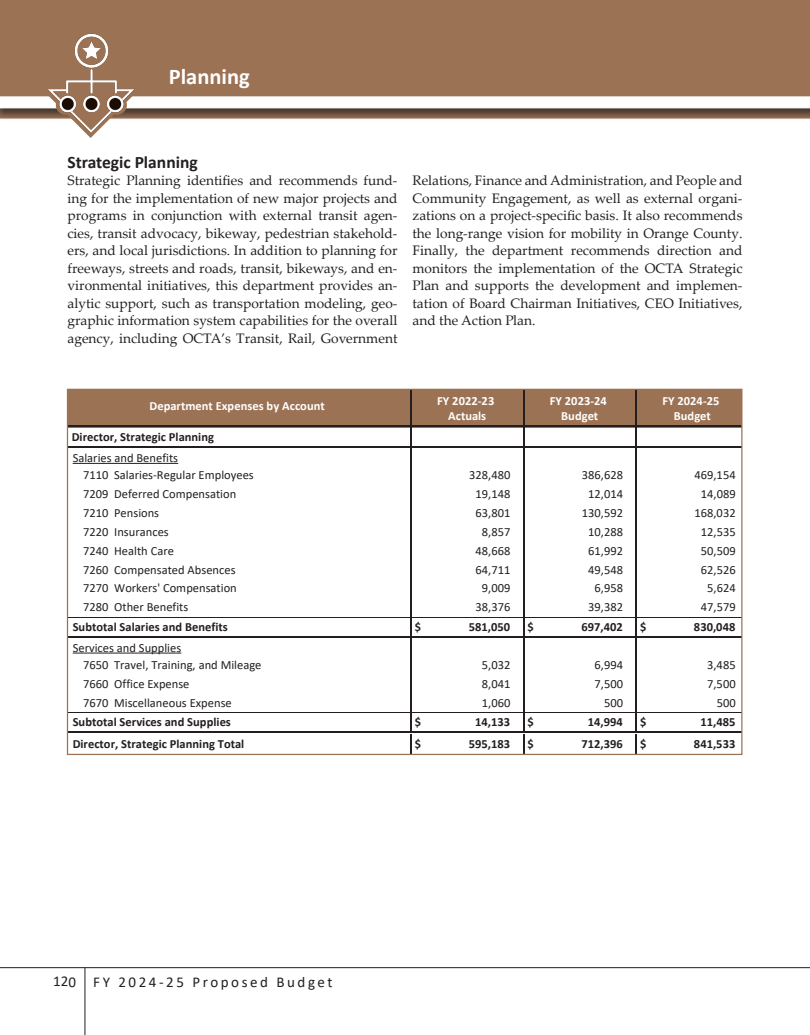
<style>
.page{position:relative;width:810px;height:1035px;background:#fff}
.page>*{position:absolute;margin:0;border:0;box-sizing:border-box;transform-origin:0 0}
.t1{font:700 22.5px "Calibri";color:#fff}
.Header_A{font:700 17.5px "Calibri";color:#231f20}
.t2{font:15px "Calibri";letter-spacing:.17em;color:#231f20}
.Body_Text{font:13.75px/17.5px "Palatino Linotype";color:#231f20;text-align:justify}
.t3{font:12.5px/17.1px "Calibri";letter-spacing:.005em;color:#231f20}
.t4{font:700 12.5px/20.6px "Calibri";letter-spacing:.005em;color:#231f20}
.t5{font:700 12.5px/15.2px "Calibri";letter-spacing:.005em;color:#fff;text-align:center}
.s1{font-weight:400}
</style>
<div class="page">
<hr style="left:85px;top:968px;width:1px;height:67px;background:#231f20">
<hr style="left:0;top:967px;width:810px;height:1px;background:#231f20">
<svg style="left:0;top:0;width:810px;height:138px"></svg>
<img style="left:32px;top:29px;width:115px;height:107px">
<div style="left:68px;top:389px;width:674px;height:38px;background:#9c7255"></div>
<hr style="left:410px;top:389px;width:2px;height:36px;background:#231f20">
<hr style="left:523px;top:389px;width:1px;height:36px;background:#231f20">
<hr style="left:636px;top:389px;width:1px;height:36px;background:#231f20">
<hr style="left:68px;top:426px;width:674px;height:1px;background:#231f20">
<hr style="left:410px;top:427px;width:2px;height:21px;background:#231f20">
<hr style="left:68px;top:446px;width:674px;height:2px;background:#231f20">
<hr style="left:73px;top:463px;width:105px;height:1px;background:#231f20">
<svg style="left:410px;top:448px;width:2px;height:169px"></svg>
<hr style="left:410px;top:617px;width:2px;height:20px;background:#231f20">
<hr style="left:68px;top:636px;width:674px;height:1px;background:#231f20">
<hr style="left:68px;top:617px;width:674px;height:1px;background:#231f20">
<hr style="left:73px;top:653px;width:108px;height:1px;background:#231f20">
<svg style="left:410px;top:638px;width:2px;height:74px"></svg>
<hr style="left:410px;top:712px;width:2px;height:20px;background:#231f20">
<hr style="left:68px;top:731px;width:674px;height:2px;background:#231f20">
<hr style="left:68px;top:712px;width:674px;height:1px;background:#231f20">
<hr style="left:410px;top:734px;width:2px;height:20px;background:#231f20">
<svg style="left:523px;top:427px;width:1px;height:326px"></svg>
<svg style="left:636px;top:427px;width:1px;height:326px"></svg>
<h1 class="t1" style="left:169px;top:61px;width:83px">Planning</h1>
<p class="Header_A" style="left:68px;top:149px;width:132px">Strategic Planning</p>
<p class="Body_Text" style="left:68px;top:171px;width:332px">Strategic Planning identifies and recommends fund&shy;ing for the implementation of new major projects and programs in conjunction with external transit agen&shy;cies, transit advocacy, bikeway, pedestrian stakehold&shy;ers, and local jurisdictions. In addition to planning for freeways, streets and roads, transit, bikeways, and en&shy;vironmental initiatives, this department provides an&shy;alytic support, such as transportation modeling, geo&shy;graphic information system capabilities for the overall agency, including OCTA’s Transit, Rail, Government</p>
<p class="Body_Text" style="left:412px;top:171px;width:332px">Relations, Finance and Administration, and People and Community Engagement, as well as external organi&shy;zations on a project-specific basis. It also recommends the long-range vision for mobility in Orange County.<br>Finally, the department recommends direction and monitors the implementation of the OCTA Strategic Plan and supports the development and implemen&shy;tation of Board Chairman Initiatives, CEO Initiatives, and the Action Plan.</p>
<p class="t5" style="left:437px;top:393px;width:59px">FY 2022-23<br>Actuals</p>
<p class="t5" style="left:550px;top:393px;width:59px">FY 2023-24<br>Budget</p>
<p class="t5" style="left:662px;top:393px;width:59px">FY 2024-25<br>Budget</p>
<p class="t5" style="left:150px;top:398px;width:177px">Department Expenses by Account</p>
<p class="t4" style="left:72px;top:427px;width:144px">Director, Strategic Planning<br><span class="s1">Salaries and Benefits</span></p>
<p class="t3" style="left:83px;top:466px;width:172px">7110 Salaries-Regular Employees</p>
<p class="t3" style="left:469px;top:466px;width:43px">328,480</p>
<p class="t3" style="left:582px;top:466px;width:43px">386,628</p>
<p class="t3" style="left:694px;top:466px;width:43px">469,154</p>
<p class="t3" style="left:83px;top:485px;width:155px">7209 Deferred Compensation</p>
<p class="t3" style="left:476px;top:485px;width:36px">19,148</p>
<p class="t3" style="left:588px;top:485px;width:36px">12,014</p>
<p class="t3" style="left:701px;top:485px;width:36px">14,089</p>
<p class="t3" style="left:83px;top:504px;width:78px">7210 Pensions</p>
<p class="t3" style="left:476px;top:504px;width:36px">63,801</p>
<p class="t3" style="left:582px;top:504px;width:43px">130,592</p>
<p class="t3" style="left:694px;top:504px;width:43px">168,032</p>
<p class="t3" style="left:83px;top:523px;width:87px">7220 Insurances</p>
<p class="t3" style="left:482px;top:523px;width:30px">8,857</p>
<p class="t3" style="left:588px;top:523px;width:36px">10,288</p>
<p class="t3" style="left:701px;top:523px;width:36px">12,535</p>
<p class="t3" style="left:83px;top:542px;width:92px">7240 Health Care</p>
<p class="t3" style="left:476px;top:542px;width:36px">48,668</p>
<p class="t3" style="left:588px;top:542px;width:36px">61,992</p>
<p class="t3" style="left:701px;top:542px;width:36px">50,509</p>
<p class="t3" style="left:83px;top:560px;width:154px">7260 Compensated Absences</p>
<p class="t3" style="left:476px;top:560px;width:36px">64,711</p>
<p class="t3" style="left:588px;top:560px;width:36px">49,548</p>
<p class="t3" style="left:701px;top:560px;width:36px">62,526</p>
<p class="t3" style="left:83px;top:579px;width:155px">7270 Workers' Compensation</p>
<p class="t3" style="left:482px;top:579px;width:30px">9,009</p>
<p class="t3" style="left:595px;top:579px;width:30px">6,958</p>
<p class="t3" style="left:707px;top:579px;width:30px">5,624</p>
<p class="t3" style="left:83px;top:598px;width:107px">7280 Other Benefits</p>
<p class="t3" style="left:476px;top:598px;width:36px">38,376</p>
<p class="t3" style="left:588px;top:598px;width:36px">39,382</p>
<p class="t3" style="left:701px;top:598px;width:36px">47,579</p>
<p class="t4" style="left:73px;top:616px;width:157px">Subtotal Salaries and Benefits</p>
<p class="t4" style="left:415px;top:616px;width:8px">$</p>
<p class="t4" style="left:469px;top:616px;width:43px">581,050</p>
<p class="t4" style="left:527px;top:616px;width:8px">$</p>
<p class="t4" style="left:581px;top:616px;width:43px">697,402</p>
<p class="t4" style="left:640px;top:616px;width:8px">$</p>
<p class="t4" style="left:694px;top:616px;width:43px">830,048</p>
<p class="t3" style="left:83px;top:639px;width:180px;text-indent:-10px">Services and Supplies<br>7650 Travel, Training, and Mileage</p>
<p class="t3" style="left:482px;top:656px;width:30px">5,032</p>
<p class="t3" style="left:595px;top:656px;width:30px">6,994</p>
<p class="t3" style="left:707px;top:656px;width:30px">3,485</p>
<p class="t3" style="left:83px;top:675px;width:108px">7660 Office Expense</p>
<p class="t3" style="left:482px;top:675px;width:30px">8,041</p>
<p class="t3" style="left:595px;top:675px;width:30px">7,500</p>
<p class="t3" style="left:707px;top:675px;width:30px">7,500</p>
<p class="t3" style="left:83px;top:694px;width:150px">7670 Miscellaneous Expense</p>
<p class="t3" style="left:482px;top:694px;width:30px">1,060</p>
<p class="t3" style="left:604px;top:694px;width:21px">500</p>
<p class="t3" style="left:717px;top:694px;width:21px">500</p>
<p class="t4" style="left:73px;top:712px;width:160px">Subtotal Services and Supplies</p>
<p class="t4" style="left:415px;top:712px;width:8px">$</p>
<p class="t4" style="left:475px;top:712px;width:37px">14,133</p>
<p class="t4" style="left:527px;top:712px;width:8px">$</p>
<p class="t4" style="left:588px;top:712px;width:37px">14,994</p>
<p class="t4" style="left:640px;top:712px;width:8px">$</p>
<p class="t4" style="left:700px;top:712px;width:37px">11,485</p>
<p class="t4" style="left:73px;top:733px;width:173px">Director, Strategic Planning Total</p>
<p class="t4" style="left:415px;top:733px;width:8px">$</p>
<p class="t4" style="left:469px;top:733px;width:43px">595,183</p>
<p class="t4" style="left:527px;top:733px;width:8px">$</p>
<p class="t4" style="left:581px;top:733px;width:43px">712,396</p>
<p class="t4" style="left:640px;top:733px;width:8px">$</p>
<p class="t4" style="left:694px;top:733px;width:43px">841,533</p>
<p class="t2" style="left:53px;top:972px;width:281px">120 FY 2024-25 Proposed Budget</p>
</div>
